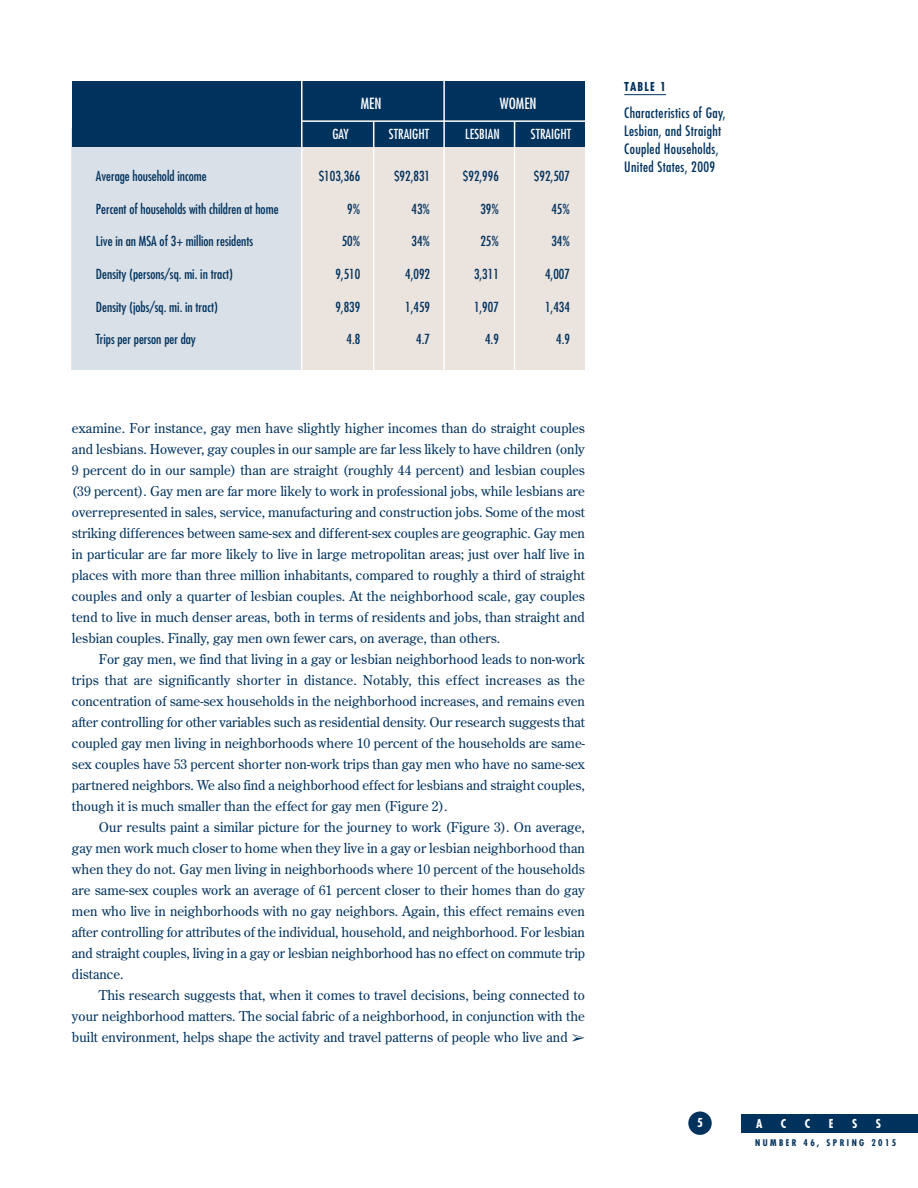
<style>
.page{position:relative;width:918px;height:1188px;background:#fff}
.page>*{position:absolute;margin:0;border:0;box-sizing:border-box;transform-origin:0 0}
.t1{font:condensed 15px "Futura";color:#fff}
.t2{font:condensed 13.95px/18px "Futura";letter-spacing:.025em;color:#00325e}
.t3{font:13.5px/21px "Century Old Style";color:#00325e;text-align:justify}
.t4{font:condensed 13.5px "Futura";color:#00325e}
.t5{font:condensed 13.5px "Futura";color:#fff}
.t6{font:700 condensed 12px "Futura";color:#fff}
.t7{font:700 condensed 12px "Futura";letter-spacing:.1em;color:#00325e}
.t8{font:700 condensed 9px "Futura";letter-spacing:.27em;color:#00325e}
</style>
<div class="page">
<div style="left:688px;top:1112px;width:24px;height:23px;background:#00325e;border-radius:50%"></div>
<div style="left:741px;top:1114px;width:177px;height:19px;background:#00325e"></div>
<hr style="left:624px;top:94px;width:42px;height:1px;background:#00325e">
<div style="left:72px;top:128px;width:513px;height:242px;background:#ebe3de"></div>
<div style="left:72px;top:128px;width:230px;height:242px;background:#d9e0e7"></div>
<div style="left:72px;top:81px;width:513px;height:66px;background:#00325e"></div>
<hr style="left:301px;top:61px;width:2px;height:309px;background:#fff">
<hr style="left:514px;top:121px;width:1px;height:249px;background:#fff">
<hr style="left:302px;top:120px;width:283px;height:2px;background:#fff">
<hr style="left:443px;top:62px;width:2px;height:308px;background:#fff">
<hr style="left:373px;top:121px;width:1px;height:268px;background:#fff">
<p class="t1" style="left:361px;top:96px;width:22px">MEN</p>
<p class="t1" style="left:500px;top:96px;width:38px">WOMEN</p>
<p class="t5" style="left:332px;top:128px;width:18px">GAY</p>
<p class="t5" style="left:389px;top:128px;width:42px">STRAIGHT</p>
<p class="t5" style="left:465px;top:128px;width:36px">LESBIAN</p>
<p class="t5" style="left:531px;top:128px;width:42px">STRAIGHT</p>
<p class="t4" style="left:96px;top:170px;width:112px">Average household income</p>
<p class="t4" style="left:319px;top:170px;width:43px">$103,366</p>
<p class="t4" style="left:394px;top:170px;width:38px">$92,831</p>
<p class="t4" style="left:463px;top:170px;width:38px">$92,996</p>
<p class="t4" style="left:534px;top:170px;width:38px">$92,507</p>
<p class="t4" style="left:96px;top:202px;width:184px">Percent of households with children at home</p>
<p class="t4" style="left:347px;top:202px;width:15px">9%</p>
<p class="t4" style="left:412px;top:202px;width:20px">43%</p>
<p class="t4" style="left:480px;top:202px;width:20px">39%</p>
<p class="t4" style="left:551px;top:202px;width:20px">45%</p>
<p class="t4" style="left:96px;top:235px;width:159px">Live in an MSA of 3+ million residents</p>
<p class="t4" style="left:342px;top:235px;width:20px">50%</p>
<p class="t4" style="left:412px;top:235px;width:20px">34%</p>
<p class="t4" style="left:480px;top:235px;width:20px">25%</p>
<p class="t4" style="left:551px;top:235px;width:20px">34%</p>
<p class="t4" style="left:96px;top:268px;width:138px">Density (persons/sq. mi. in tract)</p>
<p class="t4" style="left:335px;top:268px;width:26px">9,510</p>
<p class="t4" style="left:405px;top:268px;width:26px">4,092</p>
<p class="t4" style="left:474px;top:268px;width:26px">3,311</p>
<p class="t4" style="left:545px;top:268px;width:26px">4,007</p>
<p class="t4" style="left:96px;top:300px;width:123px">Density (jobs/sq. mi. in tract)</p>
<p class="t4" style="left:335px;top:300px;width:26px">9,839</p>
<p class="t4" style="left:405px;top:300px;width:26px">1,459</p>
<p class="t4" style="left:474px;top:300px;width:26px">1,907</p>
<p class="t4" style="left:545px;top:300px;width:26px">1,434</p>
<p class="t4" style="left:96px;top:333px;width:102px">Trips per person per day</p>
<p class="t4" style="left:346px;top:333px;width:15px">4.8</p>
<p class="t4" style="left:416px;top:333px;width:15px">4.7</p>
<p class="t4" style="left:485px;top:333px;width:15px">4.9</p>
<p class="t4" style="left:556px;top:333px;width:15px">4.9</p>
<p class="t3" style="left:72px;top:417px;width:515px">examine. For instance, gay men have slightly higher incomes than do straight couples and lesbians. However, gay couples in our sample are far less likely to have children (only 9 percent do in our sample) than are straight (roughly 44 percent) and lesbian couples (39 percent). Gay men are far more likely to work in professional jobs, while lesbians are overrepresented in sales, service, manufacturing and construction jobs. Some of the most striking differences between same-sex and different-sex couples are geographic. Gay men in particular are far more likely to live in large metropolitan areas; just over half live in places with more than three million inhabitants, compared to roughly a third of straight couples and only a quarter of lesbian couples. At the neighborhood scale, gay couples tend to live in much denser areas, both in terms of residents and jobs, than straight and lesbian couples. Finally, gay men own fewer cars, on average, than others.</p>
<p class="t3" style="left:72px;top:648px;width:515px;text-indent:27px">For gay men, we find that living in a gay or lesbian neighborhood leads to non-work trips that are significantly shorter in distance. Notably, this effect increases as the concentration of same-sex households in the neighborhood increases, and remains even after controlling for other variables such as residential density. Our research suggests that coupled gay men living in neighborhoods where 10 percent of the households are same&shy;sex couples have 53 percent shorter non-work trips than gay men who have no same-sex partnered neighbors. We also find a neighborhood effect for lesbians and straight couples, though it is much smaller than the effect for gay men (Figure 2).</p>
<p class="t3" style="left:72px;top:816px;width:515px;text-indent:27px">Our results paint a similar picture for the journey to work (Figure 3). On average, gay men work much closer to home when they live in a gay or lesbian neighborhood than when they do not. Gay men living in neighborhoods where 10 percent of the households are same-sex couples work an average of 61 percent closer to their homes than do gay men who live in neighborhoods with no gay neighbors. Again, this effect remains even after controlling for attributes of the individual, household, and neighborhood. For lesbian and straight couples, living in a gay or lesbian neighborhood has no effect on commute trip distance.</p>
<p class="t3" style="left:72px;top:984px;width:515px;text-indent:27px">This research suggests that, when it comes to travel decisions, being connected to your neighborhood matters. The social fabric of a neighborhood, in conjunction with the built environment, helps shape the activity and travel patterns of people who live and ➢</p>
<p class="t7" style="left:624px;top:81px;width:43px">TABLE 1</p>
<p class="t2" style="left:624px;top:105px;width:103px">Characteristics of Gay,<br>Lesbian, and Straight<br>Coupled Households,<br>United States, 2009</p>
<p class="t6" style="left:697px;top:1117px;width:7px">5</p>
<p class="t6" style="left:756px;top:1119px;width:8px">A</p>
<p class="t6" style="left:781px;top:1119px;width:7px">C</p>
<p class="t6" style="left:805px;top:1119px;width:7px">C</p>
<p class="t6" style="left:829px;top:1119px;width:6px">E</p>
<p class="t6" style="left:852px;top:1119px;width:7px">S</p>
<p class="t6" style="left:876px;top:1119px;width:7px">S</p>
<p class="t8" style="left:755px;top:1139px;width:143px">NUMBER 46, SPRING 2015</p>
</div>
